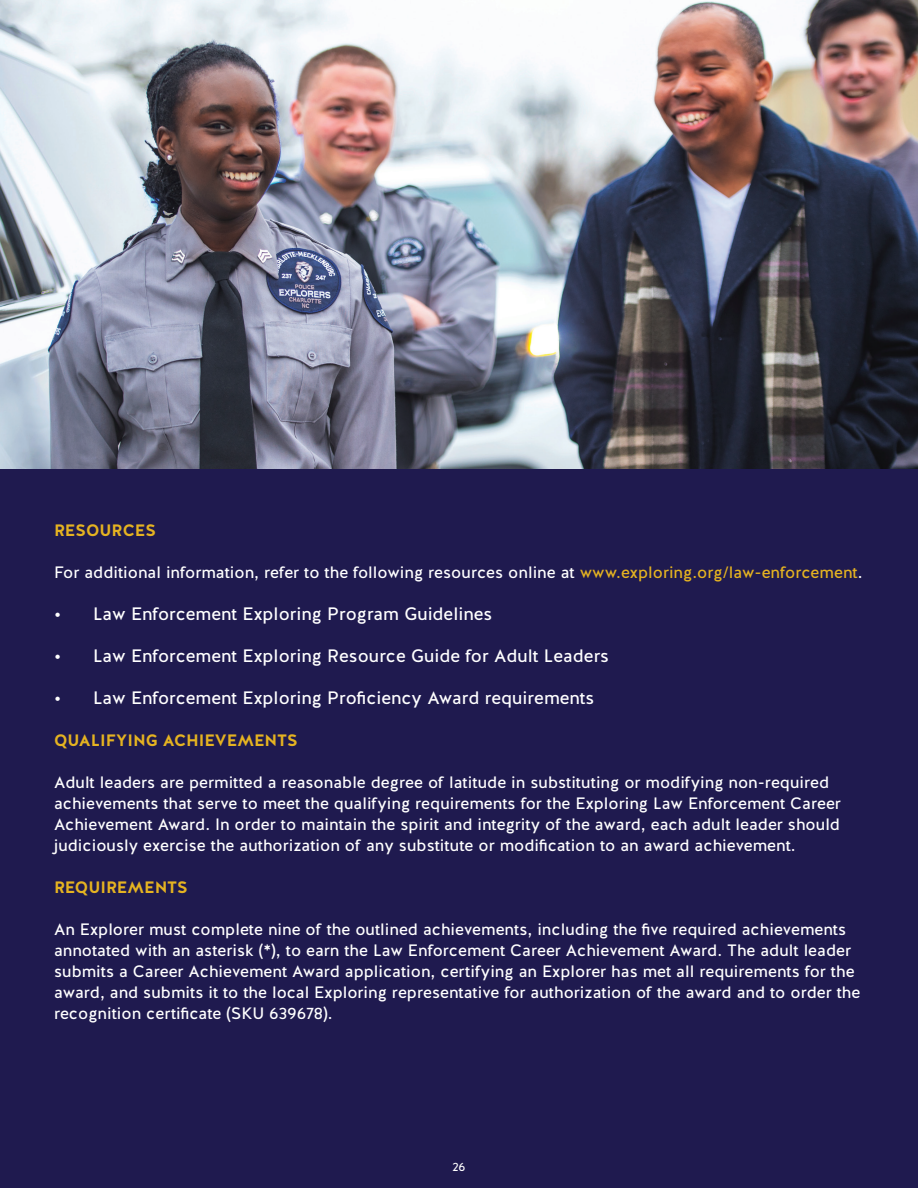
<style>
.page{position:relative;width:918px;height:1188px;background:#fff}
.page>*{position:absolute;margin:0;border:0;box-sizing:border-box;transform-origin:0 0}
.Numerical{font:18px "Halis GR";color:#fff}
.Text{font:16.5px/21px "Halis GR";color:#fff}
._4_Subhead{font:700 16.5px "Halis GR";color:#e5b321}
.t1{font:12px "Halis GR";color:#fff}
.s1{color:#e5b321}
</style>
<div class="page">
<div style="left:0;top:1148px;width:918px;height:40px;background:#1f1a4f"></div>
<img style="left:0;top:0;width:918px;height:469px">
<div style="left:0;top:469px;width:918px;height:686px;background:#1f1a4f"></div>
<p class="_4_Subhead" style="left:54px;top:520px;width:104px">RESOURCES</p>
<p class="Text" style="left:54px;top:562px;width:810px">For additional information, refer to the following resources online at <span class="s1">www.exploring.org/law-enforcement</span>.</p>
<p class="Numerical" style="left:54px;top:602px;width:440px">• Law Enforcement Exploring Program Guidelines</p>
<p class="Numerical" style="left:54px;top:644px;width:557px">• Law Enforcement Exploring Resource Guide for Adult Leaders</p>
<p class="Numerical" style="left:54px;top:686px;width:542px">• Law Enforcement Exploring Proficiency Award requirements</p>
<p class="_4_Subhead" style="left:54px;top:730px;width:245px">QUALIFYING ACHIEVEMENTS</p>
<p class="Text" style="left:54px;top:772px;width:789px">Adult leaders are permitted a reasonable degree of latitude in substituting or modifying non-required achievements that serve to meet the qualifying requirements for the Exploring Law Enforcement Career Achievement Award. In order to maintain the spirit and integrity of the award, each adult leader should judiciously exercise the authorization of any substitute or modification to an award achievement.</p>
<p class="_4_Subhead" style="left:54px;top:877px;width:135px">REQUIREMENTS</p>
<p class="Text" style="left:54px;top:919px;width:808px">An Explorer must complete nine of the outlined achievements, including the five required achievements annotated with an asterisk (*), to earn the Law Enforcement Career Achievement Award. The adult leader submits a Career Achievement Award application, certifying an Explorer has met all requirements for the award, and submits it to the local Exploring representative for authorization of the award and to order the recognition certificate (SKU 639678).</p>
<p class="t1" style="left:452px;top:1159px;width:15px">26</p>
</div>
